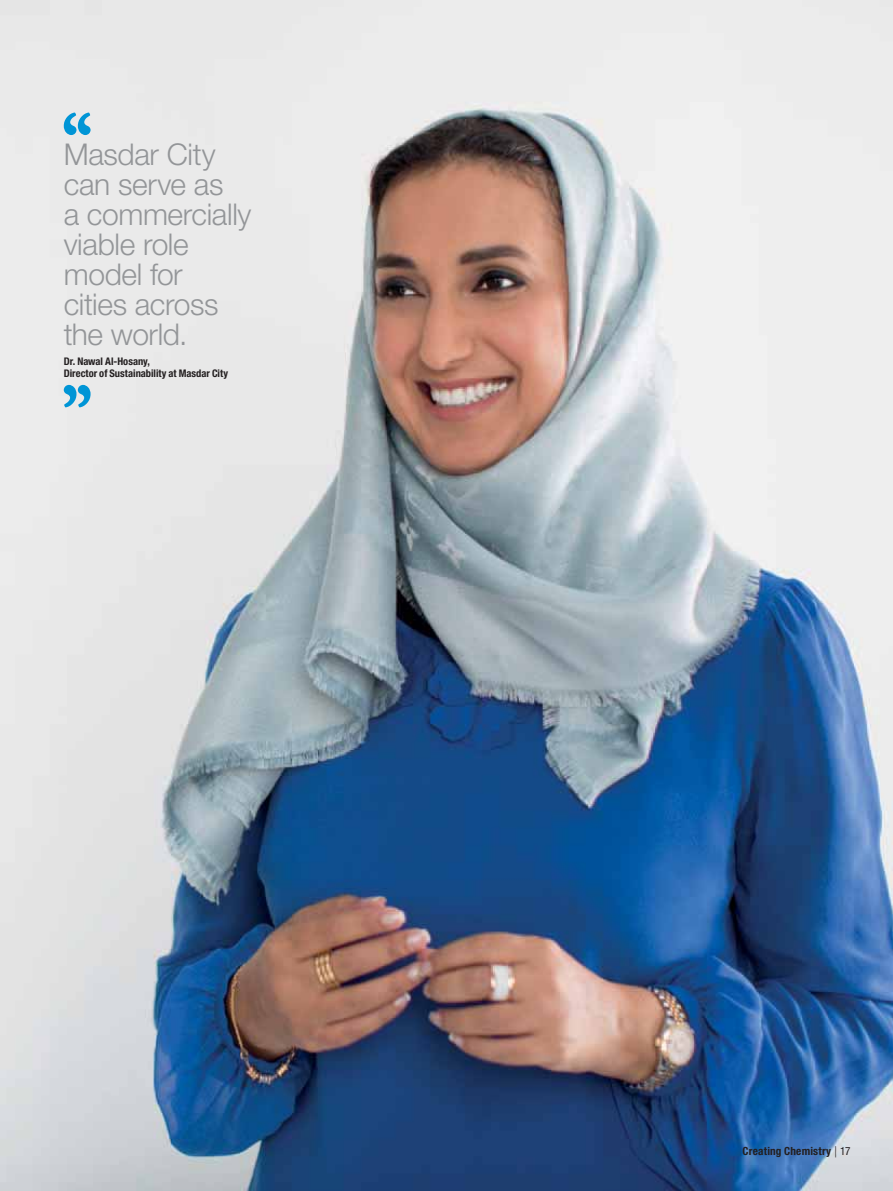
<style>
.page{position:relative;width:893px;height:1191px;background:#fff}
.page>*{position:absolute;margin:0;border:0;box-sizing:border-box;transform-origin:0 0}
.t1{font:300 30px/30px "Helvetica Neue LT Std";letter-spacing:-.015em;color:#939598}
.t2{font:700 condensed 11.25px "Helvetica Neue LT Std";letter-spacing:.015em;color:#231f20}
.t3{font:700 condensed 10.5px/12px "Helvetica Neue LT Std";letter-spacing:-.005em;color:#231f20}
.s1{font-weight:300;font-stretch:normal}
.s2{font-weight:400}
</style>
<div class="page">
<img style="left:0;top:0;width:893px;height:1190px">
<svg style="left:64px;top:112px;width:27px;height:23px"></svg>
<svg style="left:64px;top:385px;width:27px;height:22px"></svg>
<p class="t1" style="left:64px;top:143px;width:189px">Masdar City can serve as<br>a commercially viable role model for cities across the world.</p>
<p class="t3" style="left:64px;top:356px;width:166px">Dr. Nawal Al-Hosany,<br>Director of Sustainability at Masdar City</p>
<p class="t2" style="left:743px;top:1147px;width:109px">Creating Chemistry <span class="s1">|</span> <span class="s2">17</span></p>
</div>
